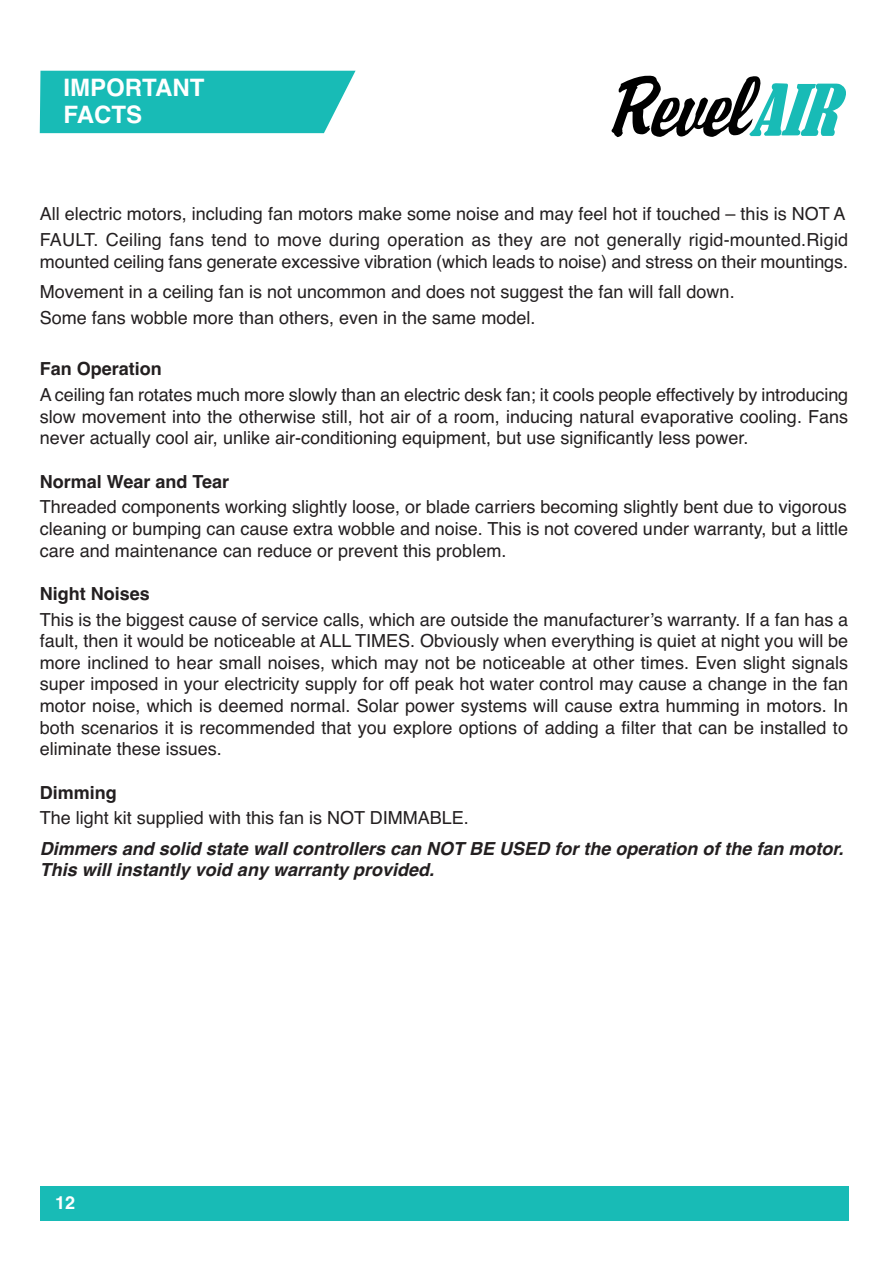
<style>
.page{position:relative;width:894px;height:1265px;background:#fff}
.page>*{position:absolute;margin:0;border:0;box-sizing:border-box;transform-origin:0 0}
.t1{font:700 24px/27px "Helvetica";color:#fff}
.t2{font:18px/21.6px "Helvetica";color:#231f20;text-align:justify}
.t3{font:italic 700 18px/21.6px "Helvetica";color:#231f20}
.t4{font:700 18px "Helvetica";color:#231f20}
.t5{font:700 18px "Helvetica";color:#fff}
</style>
<div class="page">
<div style="left:40px;top:1186px;width:808px;height:34px;background:#18bbb6"></div>
<svg style="left:611px;top:76px;width:234px;height:61px"></svg>
<div style="left:40px;top:71px;width:315px;height:62px;background:#18bbb6"></div>
<h1 class="t1" style="left:64px;top:77px;width:142px">IMPORTANT<br>FACTS</h1>
<p class="t2" style="left:40px;top:203px;width:809px;line-height:25.8px">All electric motors, including fan motors make some noise and may feel hot if touched – this is NOT A<br>FAULT. Ceiling fans tend to move during operation as they are not generally rigid-mounted.Rigid</p>
<p class="t2" style="left:40px;top:248px;width:809px;line-height:30.2px">mounted ceiling fans generate excessive vibration (which leads to noise) and stress on their mountings.<br>Movement in a ceiling fan is not uncommon and does not suggest the fan will fall down.</p>
<p class="t2" style="left:40px;top:308px;width:497px">Some fans wobble more than others, even in the same model.</p>
<p class="t4" style="left:40px;top:362px;width:124px">Fan Operation</p>
<p class="t2" style="left:40px;top:386px;width:809px">A ceiling fan rotates much more slowly than an electric desk fan; it cools people effectively by introducing slow movement into the otherwise still, hot air of a room, inducing natural evaporative cooling. Fans never actually cool air, unlike air-conditioning equipment, but use significantly less power.</p>
<p class="t4" style="left:40px;top:474px;width:191px">Normal Wear and Tear</p>
<p class="t2" style="left:40px;top:498px;width:809px">Threaded components working slightly loose, or blade carriers becoming slightly bent due to vigorous cleaning or bumping can cause extra wobble and noise. This is not covered under warranty, but a little care and maintenance can reduce or prevent this problem.</p>
<p class="t4" style="left:40px;top:587px;width:112px">Night Noises</p>
<p class="t2" style="left:40px;top:610px;width:809px">This is the biggest cause of service calls, which are outside the manufacturer’s warranty. If a fan has a fault, then it would be noticeable at ALL TIMES. Obviously when everything is quiet at night you will be more inclined to hear small noises, which may not be noticeable at other times. Even slight signals super imposed in your electricity supply for off peak hot water control may cause a change in the fan motor noise, which is deemed normal. Solar power systems will cause extra humming in motors. In both scenarios it is recommended that you explore options of adding a filter that can be installed to eliminate these issues.</p>
<p class="t4" style="left:40px;top:785px;width:79px">Dimming</p>
<p class="t2" style="left:40px;top:809px;width:430px">The light kit supplied with this fan is NOT DIMMABLE.</p>
<p class="t3" style="left:40px;top:839px;width:805px">Dimmers and solid state wall controllers can NOT BE USED for the operation of the fan motor.<br>This will instantly void any warranty provided.</p>
<p class="t5" style="left:55px;top:1195px;width:22px">12</p>
</div>
